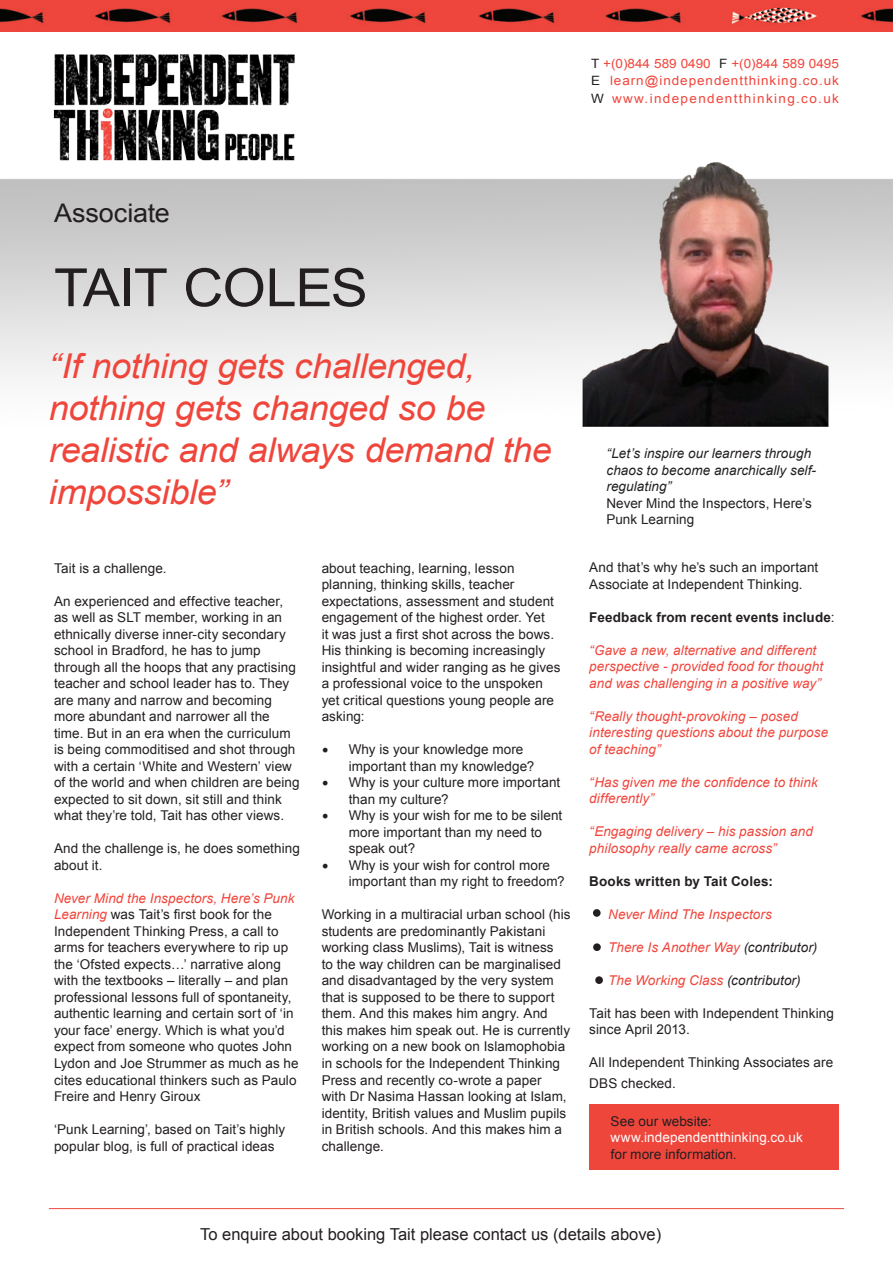
<style>
.page{position:relative;width:893px;height:1263px;background:#fff}
.page>*{position:absolute;margin:0;border:0;box-sizing:border-box;transform-origin:0 0}
.t1{font:52.8px "Arial";letter-spacing:-.02em;color:#231f20;scale:1.05 1}
.t2{font:italic 34.2px/42px "Arial";letter-spacing:-.01em;color:#ef463c;scale:1.05 1}
.t3{font:25.65px "Arial";letter-spacing:-.005em;color:#231f20;scale:1.05 1}
.t4{font:16.5px "Arial";color:#231f20}
.t5{font:13.5px/16.5px "Arial";letter-spacing:.005em;color:#231f20}
.t6{font:italic 13.5px/16.5px "Arial";letter-spacing:.005em;color:#ef463c}
.t7{font:italic 13.5px/16.5px "Arial";letter-spacing:.005em;color:#231f20}
.t8{font:700 13.5px "Arial";letter-spacing:.01em;color:#231f20}
.t9{font:13.5px/16.5px "Arial";letter-spacing:.005em;color:#fff}
.t10{font:12.9px/17.2px "Arial";letter-spacing:.1em;color:#ef463c;text-align:justify;scale:1.05 1}
.s1{color:#231f20}
.s2{font-style:italic;color:#ef463c}
.s3{font-family:"Minion Pro";font-size:18px}
.s4{font-weight:400}
.s5{color:#fff}
.s6{font-size:15px;color:#fff}
</style>
<div class="page">
<img style="left:0;top:162px;width:893px;height:265px">
<img style="left:0;top:0;width:893px;height:32px">
<img style="left:48px;top:54px;width:251px;height:112px">
<hr style="left:49px;top:1208px;width:795px;height:1px;background:#ef463c">
<div style="left:589px;top:1104px;width:250px;height:66px;background:#ef463c"></div>
<div style="left:593px;top:943px;width:8px;height:8px;background:#231f20;border-radius:50%"></div>
<div style="left:593px;top:909px;width:8px;height:8px;background:#231f20;border-radius:50%"></div>
<div style="left:595px;top:976px;width:8px;height:8px;background:#231f20;border-radius:50%"></div>
<p class="t10" style="left:591px;top:55px;width:238px"><span class="s1">T</span> +(0)844 589 0490 <span class="s1">F</span> +(0)844 589 0495<br><span class="s1">E</span> learn@independentthinking.co.uk <span class="s1">W</span> www.independentthinking.co.uk</p>
<p class="t3" style="left:54px;top:196px;width:112px">Associate</p>
<p class="t1" style="left:54px;top:253px;width:300px">TAIT COLES</p>
<p class="t2" style="left:49px;top:346px;width:481px">“If nothing gets challenged, nothing gets changed so be realistic and always demand the impossible”</p>
<p class="t5" style="left:54px;top:560px;width:114px">Tait is a challenge.</p>
<p class="t5" style="left:54px;top:593px;width:247px">An experienced and effective teacher, as well as SLT member, working in an ethnically diverse inner-city secondary school in Bradford, he has to jump through all the hoops that any practising teacher and school leader has to. They are many and narrow and becoming more abundant and narrower all the time. But in an era when the curriculum is being commoditised and shot through with a certain ‘White and Western’ view of the world and when children are being expected to sit down, sit still and think what they’re told, Tait has other views.</p>
<p class="t5" style="left:54px;top:841px;width:247px">And the challenge is, he does something about it.</p>
<p class="t5" style="left:54px;top:890px;width:246px"><span class="s2">Never Mind the Inspectors, Here’s Punk Learning</span> was Tait’s first book for the Independent Thinking Press, a call to arms for teachers everywhere to rip up the ‘Ofsted expects…’ narrative along with the textbooks – literally – and plan professional lessons full of spontaneity, authentic learning and certain sort of ‘in your face’ energy. Which is what you’d expect from someone who quotes John Lydon and Joe Strummer as much as he cites educational thinkers such as Paulo Freire and Henry Giroux</p>
<p class="t5" style="left:54px;top:1121px;width:233px">‘Punk Learning’, based on Tait’s highly popular blog, is full of practical ideas</p>
<p class="t5" style="left:322px;top:560px;width:240px">about teaching, learning, lesson planning, thinking skills, teacher expectations, assessment and student engagement of the highest order. Yet<br>it was just a first shot across the bows.<br>His thinking is becoming increasingly insightful and wider ranging as he gives a professional voice to the unspoken yet critical questions young people are asking:</p>
<p class="t5" style="left:349px;top:742px;width:187px;text-indent:-27px"><span class="s3">•</span> Why is your knowledge more important than my knowledge?</p>
<p class="t5" style="left:349px;top:775px;width:213px;text-indent:-27px"><span class="s3">•</span> Why is your culture more important than my culture?</p>
<p class="t5" style="left:349px;top:808px;width:215px;text-indent:-27px"><span class="s3">•</span> Why is your wish for me to be silent more important than my need to speak out?</p>
<p class="t5" style="left:349px;top:857px;width:218px;text-indent:-27px"><span class="s3">•</span> Why is your wish for control more important than my right to freedom?</p>
<p class="t5" style="left:322px;top:907px;width:250px">Working in a multiracial urban school (his students are predominantly Pakistani working class Muslims), Tait is witness<br>to the way children can be marginalised and disadvantaged by the very system that is supposed to be there to support them. And this makes him angry. And this makes him speak out. He is currently working on a new book on Islamophobia in schools for the Independent Thinking Press and recently co-wrote a paper<br>with Dr Nasima Hassan looking at Islam, identity, British values and Muslim pupils in British schools. And this makes him a challenge.</p>
<p class="t7" style="left:606px;top:446px;width:211px">“Let’s inspire our learners through chaos to become anarchically self&shy;regulating”</p>
<p class="t5" style="left:606px;top:495px;width:207px">Never Mind the Inspectors, Here’s</p>
<p class="t5" style="left:606px;top:512px;width:89px">Punk Learning</p>
<p class="t5" style="left:589px;top:559px;width:231px">And that’s why he’s such an important<br>Associate at Independent Thinking.</p>
<p class="t8" style="left:589px;top:608px;width:247px">Feedback from recent events include<span class="s4">:</span></p>
<p class="t6" style="left:589px;top:642px;width:235px">“Gave a new, alternative and different perspective - provided food for thought and was challenging in a positive way”</p>
<p class="t6" style="left:589px;top:708px;width:240px">“Really thought-provoking – posed interesting questions about the purpose of teaching”</p>
<p class="t6" style="left:589px;top:774px;width:230px">“Has given me the confidence to think differently”</p>
<p class="t6" style="left:589px;top:823px;width:225px">“Engaging delivery – his passion and philosophy really came across”</p>
<p class="t8" style="left:589px;top:872px;width:185px">Books written by Tait Coles:</p>
<p class="t6" style="left:608px;top:906px;width:165px">Never Mind The Inspectors</p>
<p class="t6" style="left:608px;top:939px;width:211px">There Is Another Way <span class="s1">(contributor)</span></p>
<p class="t6" style="left:608px;top:972px;width:194px">The Working Class <span class="s1">(contributor)</span></p>
<p class="t5" style="left:589px;top:1005px;width:246px">Tait has been with Independent Thinking since April 2013.</p>
<p class="t5" style="left:589px;top:1052px;width:245px;line-height:21px">All Independent Thinking Associates are<br>DBS checked.</p>
<p class="t9" style="left:611px;top:1113px;width:194px"><span class="s1">See our website: </span>www.independentthinking.co.uk</p>
<p class="t5" style="left:611px;top:1146px;width:128px">for more information.</p>
<p class="t4" style="left:200px;top:1223px;width:545px">To enquire about booking Tait please contact us (details above)<span class="s5">e:</span> <span class="s6">All school</span></p>
</div>
